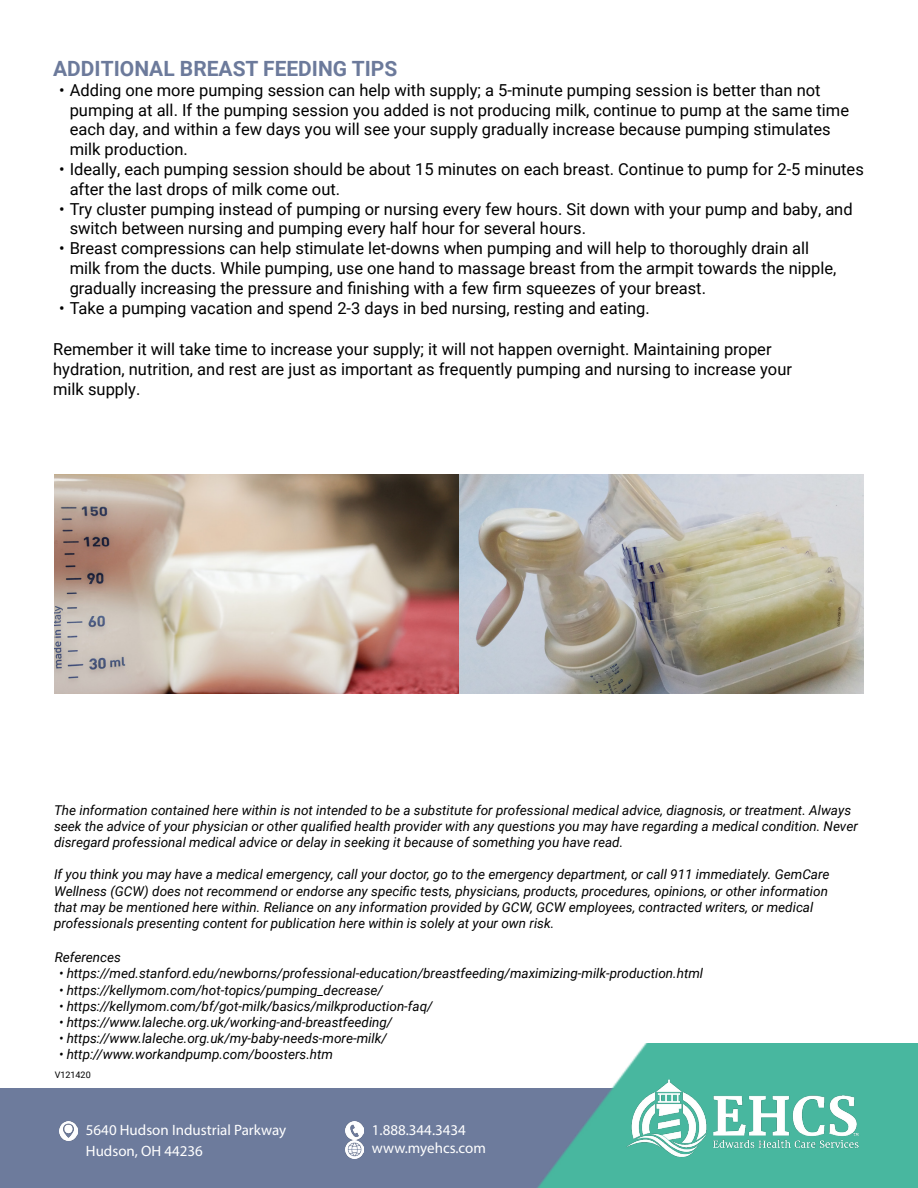
<style>
.page{position:relative;width:918px;height:1188px;background:#fff}
.page>*{position:absolute;margin:0;border:0;box-sizing:border-box;transform-origin:0 0}
.t1{font:700 21px "Roboto";color:#6c7a9b}
.t2{font:16.5px/19.8px "Roboto";color:#000}
.t3{font:15px/21px "Myriad Pro";color:#fff}
.t4{font:italic 13.5px/16.2px "Roboto";color:#000}
.t5{font:9px "Roboto";color:#000}
</style>
<div class="page">
<div style="left:0;top:1088px;width:918px;height:100px;background:#6d7b9c"></div>
<img style="left:346px;top:1121px;width:18px;height:18px">
<img style="left:346px;top:1141px;width:18px;height:18px">
<img style="left:59px;top:1122px;width:19px;height:19px">
<img style="left:537px;top:1043px;width:381px;height:145px">
<img style="left:625px;top:1078px;width:238px;height:79px">
<img style="left:55px;top:474px;width:809px;height:220px">
<h1 class="t1" style="left:53px;top:54px;width:346px">ADDITIONAL BREAST FEEDING TIPS</h1>
<p class="t2" style="left:70px;top:79px;width:781px;text-indent:-10px">• Adding one more pumping session can help with supply; a 5-minute pumping session is better than not pumping at all. If the pumping session you added is not producing milk, continue to pump at the same time each day, and within a few days you will see your supply gradually increase because pumping stimulates milk production.</p>
<p class="t2" style="left:70px;top:159px;width:796px;text-indent:-10px">• Ideally, each pumping session should be about 15 minutes on each breast. Continue to pump for 2-5 minutes after the last drops of milk come out.</p>
<p class="t2" style="left:70px;top:198px;width:785px;text-indent:-10px">• Try cluster pumping instead of pumping or nursing every few hours. Sit down with your pump and baby, and switch between nursing and pumping every half hour for several hours.</p>
<p class="t2" style="left:70px;top:238px;width:768px;text-indent:-10px">• Breast compressions can help stimulate let-downs when pumping and will help to thoroughly drain all milk from the ducts. While pumping, use one hand to massage breast from the armpit towards the nipple, gradually increasing the pressure and finishing with a few firm squeezes of your breast.</p>
<p class="t2" style="left:59px;top:297px;width:592px">• Take a pumping vacation and spend 2-3 days in bed nursing, resting and eating.</p>
<p class="t2" style="left:53px;top:339px;width:740px">Remember it will take time to increase your supply; it will not happen overnight. Maintaining proper hydration, nutrition, and rest are just as important as frequently pumping and nursing to increase your milk supply.</p>
<p class="t4" style="left:54px;top:801px;width:805px">The information contained here within is not intended to be a substitute for professional medical advice, diagnosis, or treatment. Always seek the advice of your physician or other qualified health provider with any questions you may have regarding a medical condition. Never disregard professional medical advice or delay in seeking it because of something you have read.</p>
<p class="t4" style="left:54px;top:866px;width:777px">If you think you may have a medical emergency, call your doctor, go to the emergency department, or call 911 immediately. GemCare Wellness (GCW) does not recommend or endorse any specific tests, physicians, products, procedures, opinions, or other information that may be mentioned here within. Reliance on any information provided by GCW, GCW employees, contracted writers, or medical professionals presenting content for publication here within is solely at your own risk.</p>
<p class="t4" style="left:55px;top:949px;width:68px">References</p>
<p class="t4" style="left:59px;top:965px;width:645px">• https://med.stanford.edu/newborns/professional-education/breastfeeding/maximizing-milk-production.html</p>
<p class="t4" style="left:59px;top:981px;width:325px">• https://kellymom.com/hot-topics/pumping_decrease/</p>
<p class="t4" style="left:59px;top:997px;width:375px">• https://kellymom.com/bf/got-milk/basics/milkproduction-faq/</p>
<p class="t4" style="left:59px;top:1014px;width:335px">• https://www.laleche.org.uk/working-and-breastfeeding/</p>
<p class="t4" style="left:59px;top:1030px;width:329px">• https://www.laleche.org.uk/my-baby-needs-more-milk/</p>
<p class="t4" style="left:59px;top:1046px;width:275px">• http://www.workandpump.com/boosters.htm</p>
<p class="t5" style="left:55px;top:1069px;width:38px">V121420</p>
<p class="t3" style="left:86px;top:1119px;width:202px">5640 Hudson Industrial Parkway<br>Hudson, OH 44236</p>
<p class="t3" style="left:372px;top:1121px;width:116px;line-height:18.5px">1.888.344.3434 www.myehcs.com</p>
</div>
